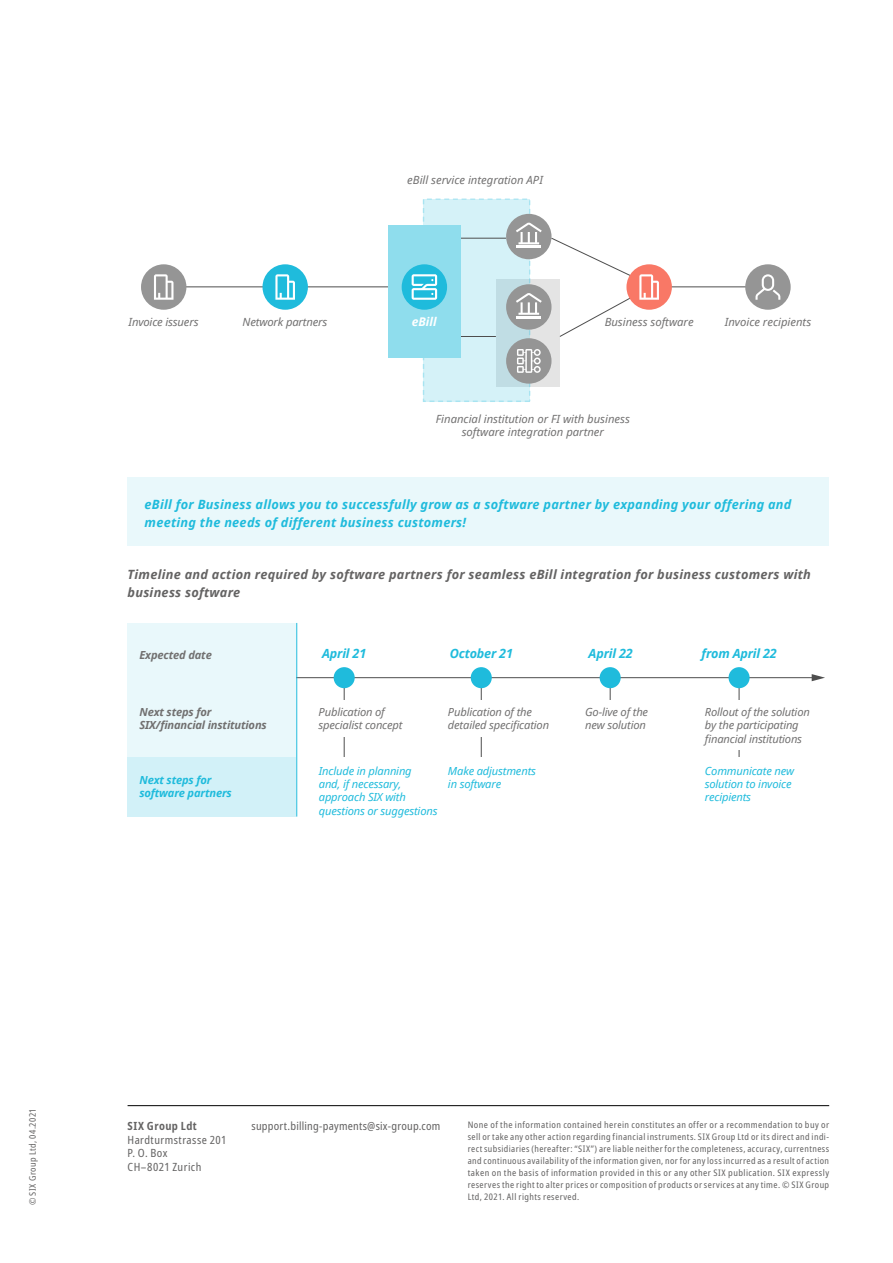
<style>
.page{position:relative;width:893px;height:1263px;background:#fff}
.page>*{position:absolute;margin:0;border:0;box-sizing:border-box;transform-origin:0 0}
.t1{font:italic 700 12.75px/18px "Noto Sans";letter-spacing:.02em;color:#1fbbdc}
.t2{font:italic 700 12.75px/18px "Noto Sans";letter-spacing:.02em;color:#646363}
.t3{font:italic 700 12.6px "Noto Sans";letter-spacing:-.015em;color:#1fbbdc}
.t4{font:italic 700 12px "Noto Sans";color:#fff}
.t5{font:italic 11.25px/13.5px "Noto Sans";color:#717070;text-align:center}
.SIX_marginalia{font:condensed 11.25px "Noto Sans";letter-spacing:.03em;color:#646363}
.SIX_marginalia-2{font:700 condensed 11.25px "Noto Sans";letter-spacing:.04em;color:#646363}
.t6{font:italic 11.1px/13.4px "Noto Sans";letter-spacing:-.015em;color:#717070}
.t7{font:italic 11.1px/13.4px "Noto Sans";letter-spacing:-.015em;color:#1fbbdc}
.t8{font:italic 700 11.1px/13.4px "Noto Sans";letter-spacing:-.015em;color:#717070}
.t9{font:italic 700 11.1px/13.4px "Noto Sans";letter-spacing:-.015em;color:#1fbbdc}
.claimer{font:condensed 9px/12px "Noto Sans";letter-spacing:.045em;color:#646363;text-align:justify}
.SIX_publication-info{font:condensed 9px "Noto Sans";letter-spacing:.045em;color:#646363}
</style>
<div class="page">
<div style="left:496px;top:279px;width:64px;height:107px;background:#e4e4e4"></div>
<svg style="left:426px;top:201px;width:101px;height:198px;background:#d0eef4"></svg>
<hr style="left:460px;top:238px;width:46px;height:1px;background:#4e4e4e">
<hr style="left:459px;top:336px;width:37px;height:1px;background:#4e4e4e">
<div style="left:506px;top:284px;width:45px;height:46px;background:#959595;border-radius:50%"></div>
<hr style="left:516px;top:316px;width:25px;height:2px;background:#fff">
<svg style="left:516px;top:293px;width:26px;height:22px"></svg>
<div style="left:506px;top:214px;width:45px;height:45px;background:#959595;border-radius:50%"></div>
<hr style="left:516px;top:246px;width:25px;height:2px;background:#fff">
<svg style="left:516px;top:222px;width:26px;height:22px"></svg>
<div style="left:506px;top:338px;width:45px;height:46px;background:#959595;border-radius:50%"></div>
<svg style="left:517px;top:349px;width:24px;height:24px"></svg>
<hr style="left:666px;top:287px;width:93px;height:1px;background:#4e4e4e">
<div style="left:745px;top:264px;width:46px;height:46px;background:#959595;border-radius:50%"></div>
<div style="left:626px;top:264px;width:46px;height:46px;background:#f97866;border-radius:50%"></div>
<svg style="left:551px;top:238px;width:108px;height:99px"></svg>
<svg style="left:755px;top:274px;width:25px;height:26px"></svg>
<hr style="left:301px;top:287px;width:93px;height:1px;background:#4e4e4e">
<hr style="left:177px;top:287px;width:93px;height:1px;background:#4e4e4e">
<div style="left:141px;top:264px;width:45px;height:46px;background:#959595;border-radius:50%"></div>
<svg style="left:154px;top:274px;width:19px;height:26px"></svg>
<div style="left:262px;top:264px;width:46px;height:46px;background:#1fbbdc;border-radius:50%"></div>
<svg style="left:275px;top:274px;width:20px;height:26px"></svg>
<div style="left:388px;top:225px;width:72px;height:132px;background:#8fdded"></div>
<div style="left:402px;top:264px;width:45px;height:46px;background:#1fbbdc;border-radius:50%"></div>
<svg style="left:412px;top:274px;width:25px;height:26px"></svg>
<div style="left:128px;top:477px;width:701px;height:68px;background:#e9f8fb"></div>
<hr style="left:128px;top:1105px;width:701px;height:1px;background:#000">
<hr style="left:344px;top:678px;width:1px;height:107px;background:#4e4e4e">
<hr style="left:481px;top:678px;width:1px;height:107px;background:#4e4e4e">
<hr style="left:610px;top:678px;width:1px;height:46px;background:#4e4e4e">
<hr style="left:739px;top:678px;width:1px;height:107px;background:#4e4e4e">
<div style="left:322px;top:701px;width:351px;height:36px;background:#fff"></div>
<div style="left:322px;top:757px;width:351px;height:37px;background:#fff"></div>
<hr style="left:291px;top:677px;width:523px;height:1px;background:#4e4e4e">
<svg style="left:812px;top:674px;width:13px;height:7px"></svg>
<div style="left:128px;top:623px;width:168px;height:194px;background:#e9f8fb"></div>
<div style="left:128px;top:757px;width:168px;height:60px;background:#d2f1f8"></div>
<div style="left:334px;top:667px;width:21px;height:21px;background:#1fbbdc;border-radius:50%"></div>
<div style="left:471px;top:667px;width:21px;height:21px;background:#1fbbdc;border-radius:50%"></div>
<div style="left:600px;top:667px;width:21px;height:21px;background:#1fbbdc;border-radius:50%"></div>
<div style="left:728px;top:667px;width:22px;height:21px;background:#1fbbdc;border-radius:50%"></div>
<hr style="left:296px;top:623px;width:1px;height:194px;background:#1fbbdc">
<p class="t5" style="left:407px;top:173px;width:137px">eBill service integration API</p>
<p class="t5" style="left:129px;top:315px;width:72px">Invoice issuers</p>
<p class="t5" style="left:243px;top:315px;width:86px">Network partners</p>
<p class="t4" style="left:412px;top:313px;width:26px">eBill</p>
<p class="t5" style="left:605px;top:315px;width:90px">Business software</p>
<p class="t5" style="left:725px;top:315px;width:88px">Invoice recipients</p>
<p class="t5" style="left:436px;top:411px;width:195px">Financial institution or FI with business software integration partner</p>
<p class="t1" style="left:145px;top:495px;width:648px">eBill for Business allows you to successfully grow as a software partner by expanding your offering and meeting the needs of different business customers!</p>
<p class="t2" style="left:128px;top:565px;width:685px">Timeline and action required by software partners for seamless eBill integration for business customers with business software</p>
<p class="t8" style="left:139px;top:648px;width:74px">Expected date</p>
<p class="t8" style="left:139px;top:705px;width:129px">Next steps for<br>SIX/financial institutions</p>
<p class="t9" style="left:139px;top:772px;width:94px">Next steps for software partners</p>
<p class="t3" style="left:322px;top:645px;width:46px">April 21</p>
<p class="t3" style="left:450px;top:645px;width:65px">October 21</p>
<p class="t3" style="left:589px;top:645px;width:46px">April 22</p>
<p class="t6" style="left:319px;top:705px;width:85px">Publication of specialist concept</p>
<p class="t6" style="left:448px;top:705px;width:103px">Publication of the detailed specification</p>
<p class="t6" style="left:585px;top:705px;width:64px">Go-live of the new solution</p>
<p class="t3" style="left:701px;top:645px;width:77px">from April 22</p>
<p class="t6" style="left:705px;top:705px;width:107px">Rollout of the solution by the participating financial institutions</p>
<p class="t7" style="left:319px;top:764px;width:120px">Include in planning<br>and, if necessary, approach SIX with questions or suggestions</p>
<p class="t7" style="left:448px;top:764px;width:90px">Make adjustments in software</p>
<p class="t7" style="left:705px;top:764px;width:91px">Communicate new solution to invoice recipients</p>
<p class="SIX_publication-info" style="left:26px;top:1205px;width:98px;rotate:-90deg">© SIX Group Ltd, 04.2021</p>
<p class="SIX_marginalia-2" style="left:128px;top:1118px;width:71px">SIX Group Ldt</p>
<p class="SIX_marginalia" style="left:128px;top:1132px;width:100px">Hardturmstrasse 201</p>
<p class="SIX_marginalia" style="left:128px;top:1145px;width:41px">P. O. Box</p>
<p class="SIX_marginalia" style="left:128px;top:1159px;width:75px">CH–8021 Zurich</p>
<p class="SIX_marginalia" style="left:252px;top:1118px;width:190px">support.billing-payments@six-group.com</p>
<p class="claimer" style="left:468px;top:1118px;width:363px">None of the information contained herein constitutes an offer or a recommendation to buy or sell or take any other action regarding financial instruments. SIX Group Ltd or its direct and indi&shy;rect subsidiaries (hereafter: “SIX”) are liable neither for the completeness, accuracy, currentness and continuous availability of the information given, nor for any loss incurred as a result of action taken on the basis of information provided in this or any other SIX publication. SIX expressly reserves the right to alter prices or composition of products or services at any time. © SIX Group Ltd, 2021. All rights reserved.</p>
</div>
